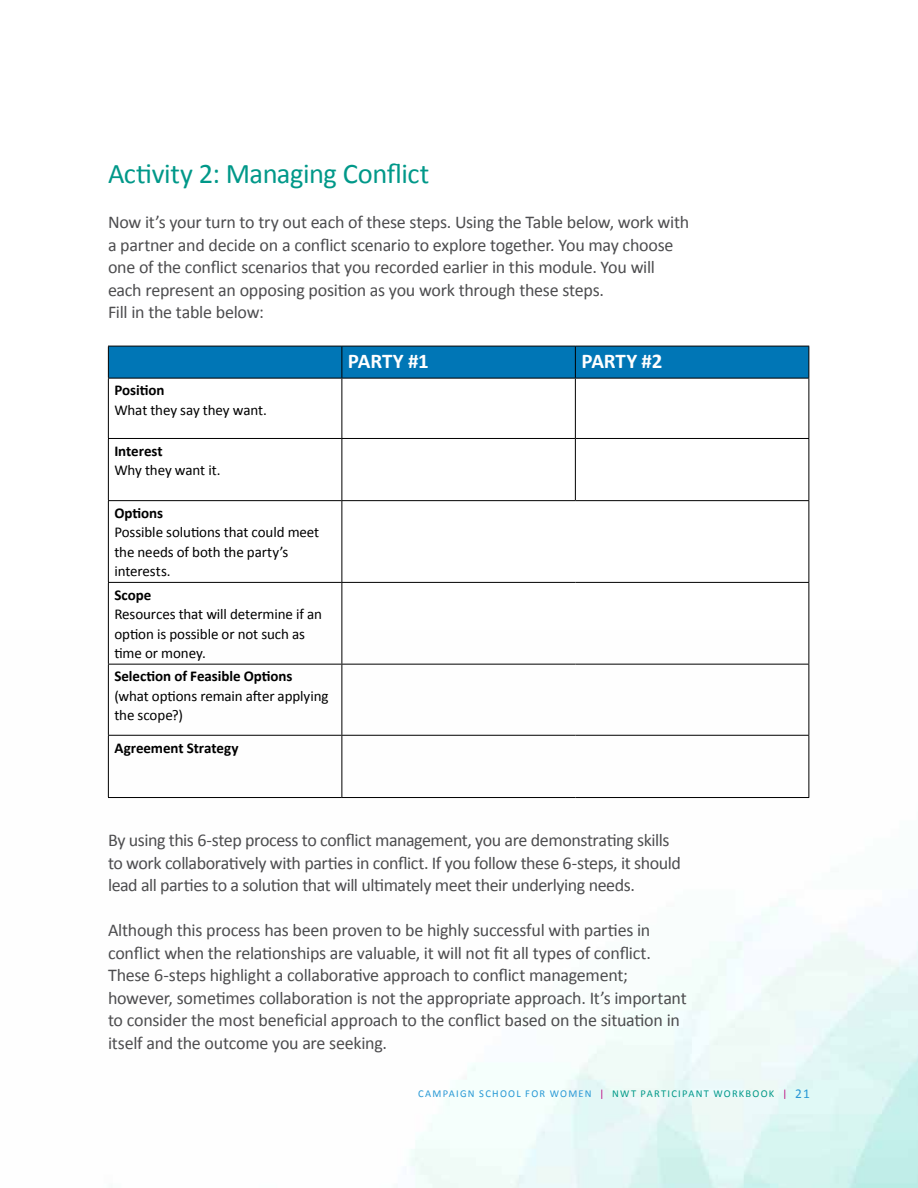
<style>
.page{position:relative;width:918px;height:1188px;background:#fff}
.page>*{position:absolute;margin:0;border:0;box-sizing:border-box;transform-origin:0 0}
.t1{font:28.5px "Calibri";letter-spacing:-.015em;color:#009889}
.t2{font:700 21px "Calibri";letter-spacing:-.01em;color:#fff}
.t3{font:18px/22.5px "Calibri";letter-spacing:-.015em;color:#4d4d4f}
.t4{font:15px/19.5px "Calibri";letter-spacing:-.01em;color:#000}
.t5{font:700 15px "Calibri";letter-spacing:-.005em;color:#000}
.t6{font:10.5px "Calibri";letter-spacing:.12em;color:#2899d5}
.s1{color:#bc067e}
.s2{color:#009889}
.s3{font-size:13.5px}
</style>
<div class="page">
<img style="left:107px;top:630px;width:811px;height:558px">
<div style="left:109px;top:347px;width:699px;height:31px;background:#0076b6"></div>
<hr style="left:108px;top:378px;width:234px;height:1px;background:#000">
<hr style="left:342px;top:378px;width:233px;height:1px;background:#000">
<hr style="left:575px;top:378px;width:234px;height:1px;background:#000">
<hr style="left:342px;top:346px;width:233px;height:1px;background:#000">
<hr style="left:108px;top:346px;width:234px;height:1px;background:#000">
<hr style="left:108px;top:346px;width:1px;height:32px;background:#000">
<hr style="left:342px;top:346px;width:1px;height:32px;background:#000">
<hr style="left:108px;top:378px;width:1px;height:60px;background:#000">
<hr style="left:342px;top:378px;width:1px;height:60px;background:#000">
<hr style="left:342px;top:439px;width:1px;height:61px;background:#000">
<hr style="left:108px;top:501px;width:1px;height:81px;background:#000">
<hr style="left:342px;top:501px;width:1px;height:81px;background:#000">
<hr style="left:342px;top:583px;width:1px;height:81px;background:#000">
<hr style="left:108px;top:665px;width:1px;height:70px;background:#000">
<hr style="left:342px;top:665px;width:1px;height:70px;background:#000">
<hr style="left:342px;top:736px;width:1px;height:61px;background:#000">
<hr style="left:575px;top:346px;width:234px;height:1px;background:#000">
<hr style="left:575px;top:346px;width:1px;height:32px;background:#000">
<hr style="left:808px;top:346px;width:1px;height:32px;background:#000">
<hr style="left:575px;top:378px;width:1px;height:60px;background:#000">
<hr style="left:808px;top:378px;width:1px;height:60px;background:#000">
<hr style="left:575px;top:439px;width:1px;height:61px;background:#000">
<hr style="left:808px;top:501px;width:1px;height:81px;background:#000">
<hr style="left:808px;top:665px;width:1px;height:70px;background:#000">
<hr style="left:108px;top:438px;width:234px;height:1px;background:#000">
<hr style="left:108px;top:439px;width:1px;height:61px;background:#000">
<hr style="left:342px;top:438px;width:233px;height:1px;background:#000">
<hr style="left:575px;top:438px;width:234px;height:1px;background:#000">
<hr style="left:808px;top:439px;width:1px;height:61px;background:#000">
<hr style="left:108px;top:500px;width:234px;height:1px;background:#000">
<hr style="left:342px;top:500px;width:233px;height:1px;background:#000">
<hr style="left:575px;top:500px;width:234px;height:1px;background:#000">
<hr style="left:108px;top:582px;width:234px;height:1px;background:#000">
<hr style="left:108px;top:583px;width:1px;height:81px;background:#000">
<hr style="left:342px;top:582px;width:233px;height:1px;background:#000">
<hr style="left:575px;top:582px;width:234px;height:1px;background:#000">
<hr style="left:808px;top:583px;width:1px;height:81px;background:#000">
<hr style="left:108px;top:664px;width:234px;height:1px;background:#000">
<hr style="left:342px;top:664px;width:233px;height:1px;background:#000">
<hr style="left:575px;top:664px;width:234px;height:1px;background:#000">
<hr style="left:108px;top:735px;width:234px;height:1px;background:#000">
<hr style="left:108px;top:736px;width:1px;height:61px;background:#000">
<hr style="left:342px;top:735px;width:233px;height:1px;background:#000">
<hr style="left:575px;top:735px;width:234px;height:1px;background:#000">
<hr style="left:808px;top:736px;width:1px;height:61px;background:#000">
<hr style="left:108px;top:797px;width:234px;height:1px;background:#000">
<hr style="left:342px;top:797px;width:233px;height:1px;background:#000">
<hr style="left:575px;top:797px;width:234px;height:1px;background:#000">
<h1 class="t1" style="left:108px;top:156px;width:323px">Activity 2: Managing Conflict</h1>
<p class="t3" style="left:108px;top:211px;width:583px">Now it’s your turn to try out each of these steps. Using the Table below, work with a partner and decide on a conflict scenario to explore together. You may choose one of the conflict scenarios that you recorded earlier in this module. You will each represent an opposing position as you work through these steps.<br>Fill in the table below:</p>
<p class="t5" style="left:114px;top:381px;width:52px">Position</p>
<p class="t4" style="left:114px;top:400px;width:154px">What they say they want.</p>
<p class="t5" style="left:114px;top:441px;width:50px">Interest</p>
<p class="t4" style="left:114px;top:461px;width:108px">Why they want it.</p>
<p class="t5" style="left:114px;top:503px;width:50px">Options</p>
<p class="t4" style="left:114px;top:523px;width:206px">Possible solutions that could meet the needs of both the party’s interests.</p>
<p class="t5" style="left:114px;top:585px;width:38px">Scope</p>
<p class="t4" style="left:114px;top:604px;width:209px">Resources that will determine if an option is possible or not such as time or money.</p>
<p class="t5" style="left:114px;top:667px;width:180px">Selection of Feasible Options</p>
<p class="t4" style="left:114px;top:686px;width:216px">(what options remain after applying the scope?)</p>
<p class="t5" style="left:114px;top:738px;width:126px">Agreement Strategy</p>
<p class="t2" style="left:348px;top:347px;width:82px">PARTY #1</p>
<p class="t2" style="left:581px;top:347px;width:83px">PARTY #2</p>
<p class="t3" style="left:108px;top:829px;width:574px">By using this 6-step process to conflict management, you are demonstrating skills to work collaboratively with parties in conflict. If you follow these 6-steps, it should lead all parties to a solution that will ultimately meet their underlying needs.</p>
<p class="t3" style="left:108px;top:919px;width:580px">Although this process has been proven to be highly successful with parties in conflict when the relationships are valuable, it will not fit all types of conflict.<br>These 6-steps highlight a collaborative approach to conflict management; however, sometimes collaboration is not the appropriate approach. It’s important to consider the most beneficial approach to the conflict based on the situation in itself and the outcome you are seeking.</p>
<p class="t6" style="left:418px;top:1087px;width:393px">CAMPAIGN SCHOOL FOR WOMEN <span class="s1">|</span> <span class="s2">NWT PARTICIPANT WORKBOOK</span> <span class="s1">|</span> <span class="s3">21</span></p>
</div>
